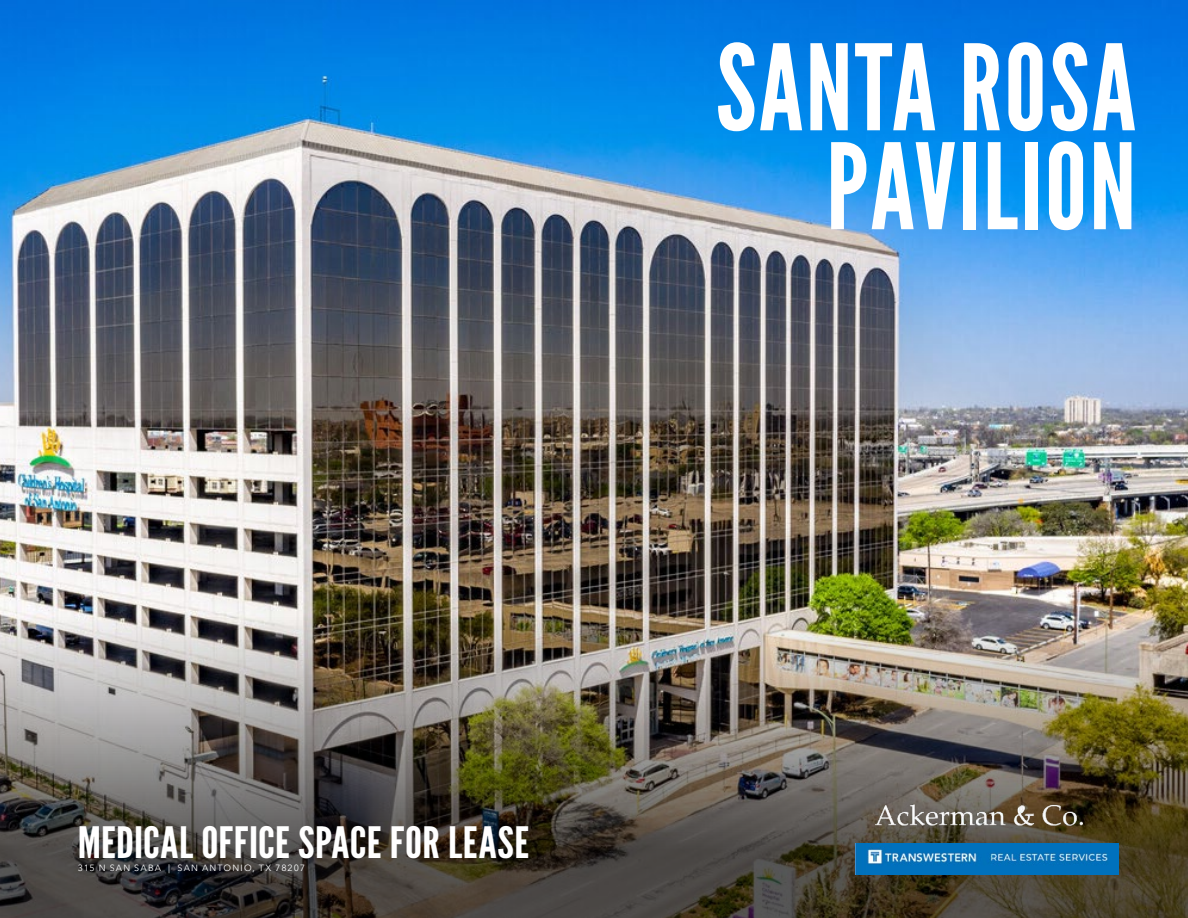
<style>
.page{position:relative;width:1188px;height:918px;background:#fff}
.page>*{position:absolute;margin:0;border:0;box-sizing:border-box;transform-origin:0 0}
.t1{font:118.5px/99px "League Gothic";letter-spacing:.02em;color:#fff;text-align:right}
.t2{font:43.2px "League Gothic";letter-spacing:.01em;color:#fff;scale:1.11 1}
.t3{font:9px "Avenir Next LT Pro";letter-spacing:.125em;color:#fff}
</style>
<div class="page">
<img style="left:0;top:0;width:1188px;height:575px">
<img style="left:0;top:575px;width:1188px;height:343px">
<img style="left:856px;top:844px;width:263px;height:30px">
<img style="left:851px;top:775px;width:255px;height:79px">
<h1 class="t1" style="left:716px;top:39px;width:422px">SANTA ROSA<br>PAVILION</h1>
<h2 class="t2" style="left:78px;top:817px;width:408px">MEDICAL OFFICE SPACE FOR LEASE</h2>
<p class="t3" style="left:78px;top:862px;width:229px">315 N SAN SABA | SAN ANTONIO, TX 78207</p>
</div>
